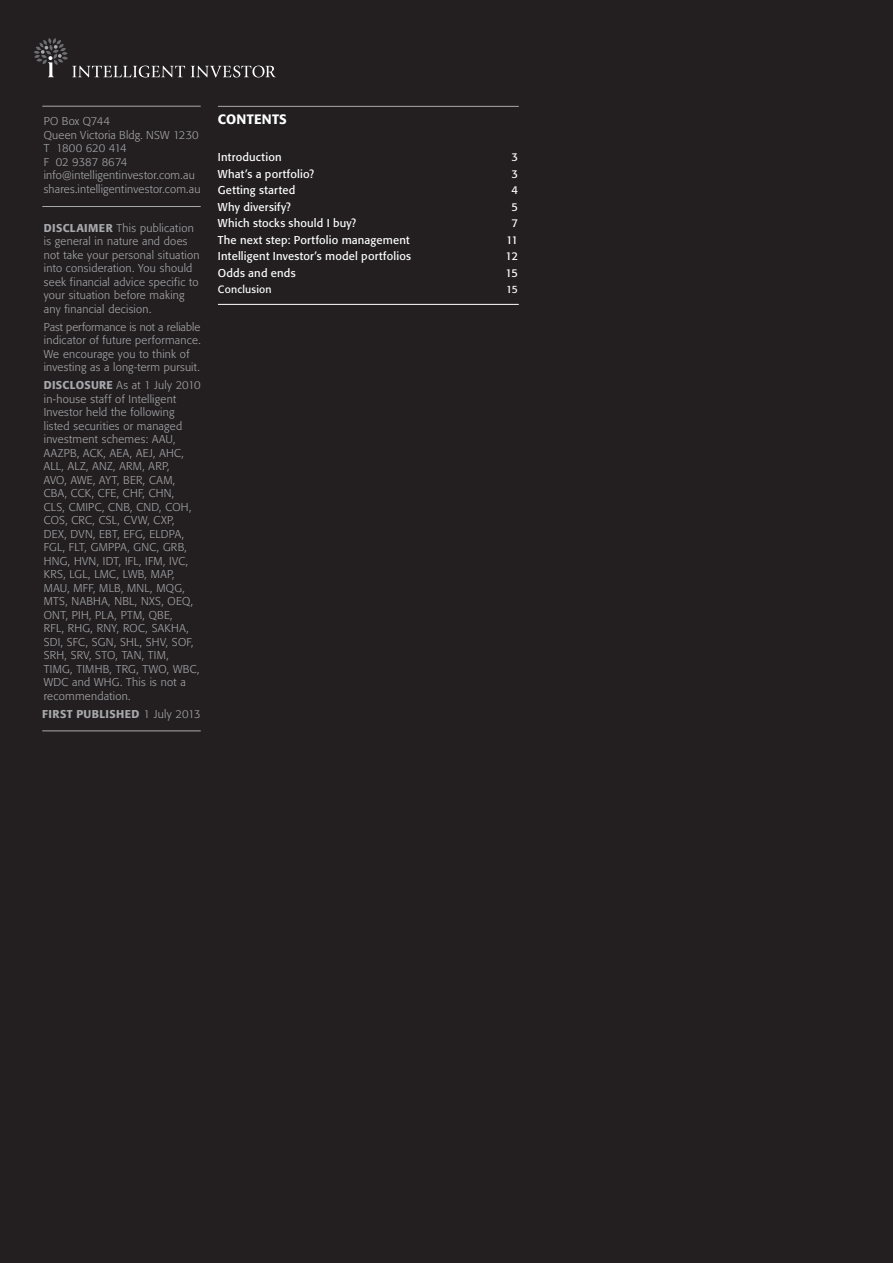
<style>
.page{position:relative;width:893px;height:1263px;background:#231f20}
.page>*{position:absolute;margin:0;border:0;box-sizing:border-box;transform-origin:0 0}
.t1{font:500 13.5px "Formata";letter-spacing:.02em;color:#fff}
.t2{font:300 11.25px/13.5px "Formata";letter-spacing:.02em;color:#a8a9ad}
.t3{font:11.25px "Formata";letter-spacing:.015em;color:#fff}
.t4{font:500 11.25px "Formata";letter-spacing:.035em;color:#a8a9ad}
.t5{font:10.5px "Formata";letter-spacing:.02em;color:#fff}
.s1{font-weight:500}
</style>
<div class="page">
<svg style="left:191px;top:66px;width:85px;height:11px"></svg>
<svg style="left:34px;top:38px;width:151px;height:39px"></svg>
<hr style="left:218px;top:106px;width:301px;height:1px;background:#a8a9ad">
<hr style="left:218px;top:304px;width:301px;height:1px;background:#fff">
<hr style="left:42px;top:106px;width:159px;height:1px;background:#a8a9ad">
<hr style="left:42px;top:206px;width:159px;height:1px;background:#a8a9ad">
<hr style="left:42px;top:730px;width:159px;height:1px;background:#a8a9ad">
<p class="t2" style="left:44px;top:115px;width:158px">PO Box Q744<br>Queen Victoria Bldg. NSW 1230<br>T 1800 620 414<br>F 02 9387 8674 info@intelligentinvestor.com.au shares.intelligentinvestor.com.au</p>
<p class="t2" style="left:44px;top:221px;width:157px"><span class="s1">DISCLAIMER</span> This publication is general in nature and does not take your personal situation into consideration. You should seek financial advice specific to your situation before making any financial decision.</p>
<p class="t2" style="left:44px;top:320px;width:158px">Past performance is not a reliable indicator of future performance.<br>We encourage you to think of investing as a long-term pursuit.</p>
<p class="t4" style="left:44px;top:378px;width:34px">DISCLOSURE</p>
<p class="t2" style="left:44px;top:379px;width:158px;text-indent:73px">As at 1 July 2010 in-house staff of Intelligent<br>Investor held the following listed securities or managed investment schemes: AAU,<br>AAZPB, ACK, AEA, AEJ, AHC,<br>ALL, ALZ, ANZ, ARM, ARP,<br>AVO, AWE, AYT, BER, CAM,<br>CBA, CCK, CFE, CHF, CHN,<br>CLS, CMIPC, CNB, CND, COH,<br>COS, CRC, CSL, CVW, CXP,<br>DEX, DVN, EBT, EFG, ELDPA,<br>FGL, FLT, GMPPA, GNC, GRB,<br>HNG, HVN, IDT, IFL, IFM, IVC,<br>KRS, LGL, LMC, LWB, MAP,<br>MAU, MFF, MLB, MNL, MQG,<br>MTS, NABHA, NBL, NXS, OEQ,<br>ONT, PIH, PLA, PTM, QBE,<br>RFL, RHG, RNY, ROC, SAKHA,<br>SDI, SFC, SGN, SHL, SHV, SOF,<br>SRH, SRV, STO, TAN, TIM,<br>TIMG, TIMHB, TRG, TWO, WBC,<br>WDC and WHG. This is not a recommendation.</p>
<p class="t4" style="left:42px;top:707px;width:18px">FIRST</p>
<p class="t4" style="left:76px;top:707px;width:8px">PUBL</p>
<p class="t4" style="left:106px;top:707px;width:13px">ISHED</p>
<p class="t2" style="left:143px;top:707px;width:59px">1 July 2013</p>
<p class="t1" style="left:218px;top:111px;width:70px">CONTENTS</p>
<p class="t3" style="left:218px;top:151px;width:65px">Introduction</p>
<p class="t3" style="left:511px;top:151px;width:8px">3</p>
<p class="t3" style="left:218px;top:167px;width:98px">What’s a portfolio?</p>
<p class="t3" style="left:511px;top:167px;width:8px">3</p>
<p class="t3" style="left:218px;top:184px;width:79px">Getting started</p>
<p class="t3" style="left:511px;top:184px;width:8px">4</p>
<p class="t3" style="left:218px;top:200px;width:74px">Why diversify?</p>
<p class="t3" style="left:511px;top:200px;width:8px">5</p>
<p class="t3" style="left:218px;top:217px;width:140px">Which stocks should I buy?</p>
<p class="t3" style="left:511px;top:217px;width:8px">7</p>
<p class="t3" style="left:218px;top:233px;width:193px">The next step: Portfolio management</p>
<p class="t3" style="left:506px;top:233px;width:13px">11</p>
<p class="t3" style="left:218px;top:250px;width:195px">Intelligent Investor’s model portfolios</p>
<p class="t3" style="left:505px;top:250px;width:14px">12</p>
<p class="t3" style="left:218px;top:266px;width:79px">Odds and ends</p>
<p class="t3" style="left:505px;top:266px;width:14px">15</p>
<p class="t5" style="left:218px;top:283px;width:55px">Conclusion</p>
<p class="t5" style="left:506px;top:283px;width:13px">15</p>
</div>
